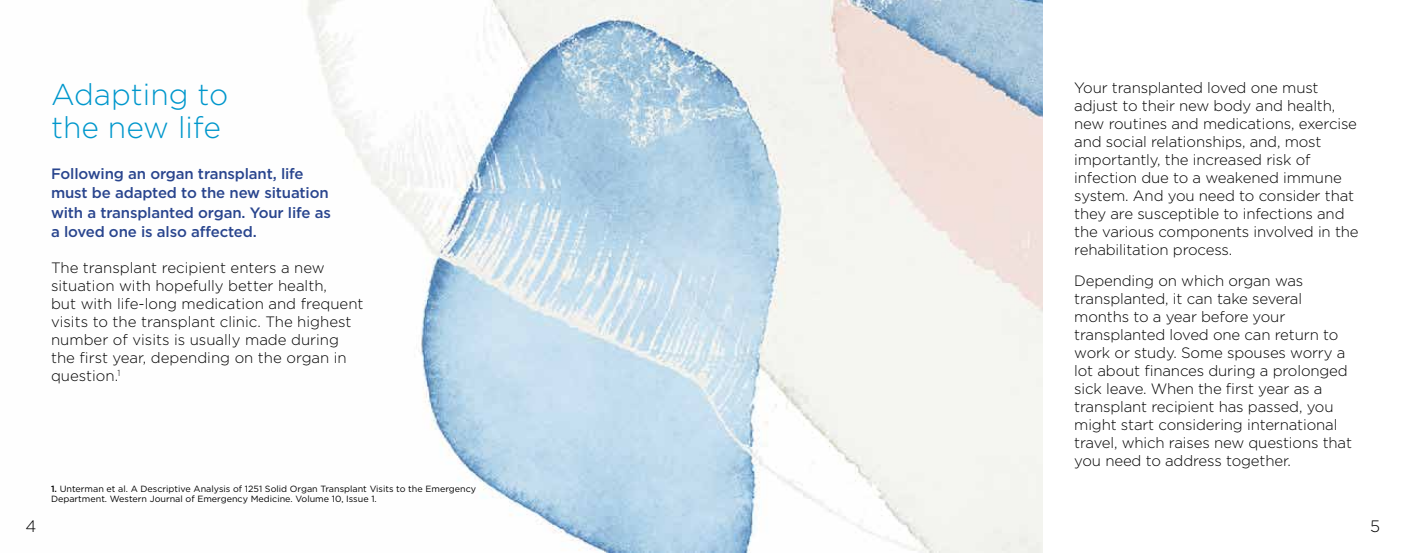
<style>
.page{position:relative;width:1404px;height:553px;background:#fff}
.page>*{position:absolute;margin:0;border:0;box-sizing:border-box;transform-origin:0 0}
.t1{font:300 30px/33px "Gotham";color:#0097cc}
.t2{font:300 16.5px "Gotham";color:#000}
.t3{font:300 15px/18px "Gotham";letter-spacing:-.01em;color:#000}
.t4{font:500 15px/19.5px "Gotham";letter-spacing:-.01em;color:#29458e}
.t5{font:9px/10.8px "Gotham";color:#000}
.s1{font-weight:500}
</style>
<div class="page">
<img style="left:307px;top:0;width:735px;height:553px">
<h1 class="t1" style="left:51px;top:77px;width:179px">Adapting to the new life</h1>
<p class="t4" style="left:51px;top:163px;width:281px">Following an organ transplant, life must be adapted to the new situation with a transplanted organ. Your life as a loved one is also affected.</p>
<p class="t3" style="left:51px;top:258px;width:314px">The transplant recipient enters a new situation with hopefully better health,<br>but with life-long medication and frequent visits to the transplant clinic. The highest number of visits is usually made during the first year, depending on the organ in question.<sup>1</sup></p>
<p class="t5" style="left:51px;top:483px;width:426px"><span class="s1">1.</span> Unterman et al. A Descriptive Analysis of 1251 Solid Organ Transplant Visits to the Emergency<br>Department. Western Journal of Emergency Medicine. Volume 10, Issue 1.</p>
<p class="t3" style="left:1074px;top:78px;width:286px">Your transplanted loved one must adjust to their new body and health, new routines and medications, exercise and social relationships, and, most importantly, the increased risk of infection due to a weakened immune system. And you need to consider that they are susceptible to infections and the various components involved in the rehabilitation process.</p>
<p class="t3" style="left:1074px;top:271px;width:279px">Depending on which organ was transplanted, it can take several months to a year before your transplanted loved one can return to work or study. Some spouses worry a lot about finances during a prolonged sick leave. When the first year as a transplant recipient has passed, you might start considering international travel, which raises new questions that you need to address together.</p>
<p class="t2" style="left:26px;top:516px;width:12px">4</p>
<p class="t2" style="left:1369px;top:516px;width:11px">5</p>
</div>
